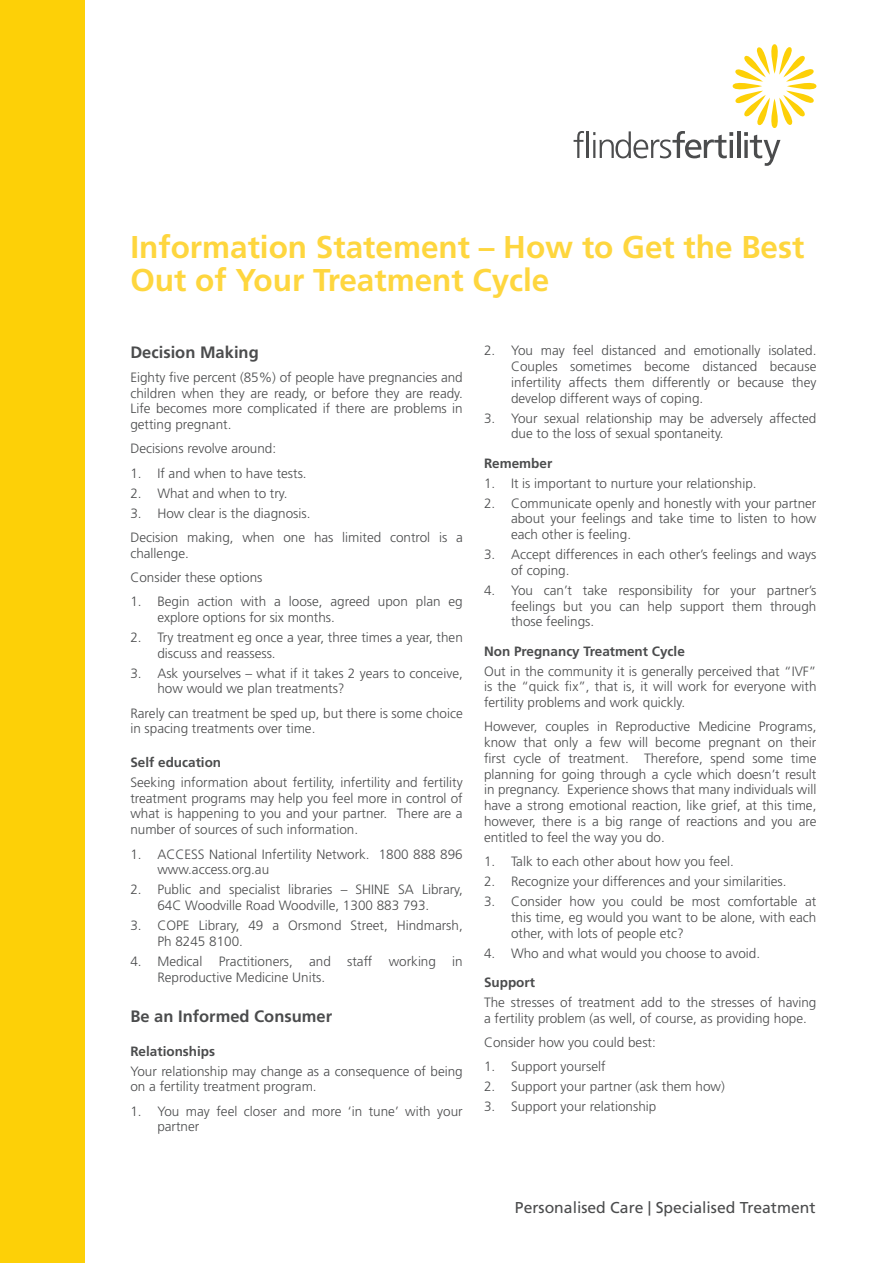
<style>
.page{position:relative;width:893px;height:1263px;background:#fff}
.page>*{position:absolute;margin:0;border:0;box-sizing:border-box;transform-origin:0 0}
.t1{font:700 31.5px/33px "Frutiger";color:#fed63e}
.t2{font:700 16.5px "Frutiger";color:#4b4c4d}
.t3{font:15.75px "Frutiger";color:#4b4c4d}
.t4{font:300 13.5px/15.8px "Frutiger";color:#4b4c4d}
.t5{font:700 13.5px "Frutiger";color:#4b4c4d}
.s1{font-size:14.55px}
</style>
<div class="page">
<div style="left:0;top:0;width:85px;height:1263px;background:#fdd007"></div>
<svg style="left:574px;top:131px;width:10px;height:27px"></svg>
<hr style="left:587px;top:131px;width:2px;height:27px;background:#4b4c4d">
<svg style="left:593px;top:44px;width:223px;height:122px"></svg>
<h1 class="t1" style="left:130px;top:230px;width:675px">Information Statement – How to Get the Best<br>Out of Your Treatment Cycle</h1>
<p class="t2" style="left:130px;top:342px;width:130px">Decision Making</p>
<p class="t4" style="left:130px;top:369px;width:334px;text-align:justify">Eighty five percent (85%) of people have pregnancies and children when they are ready, or before they are ready.<br>Life becomes more complicated if there are problems in getting pregnant.</p>
<p class="t4" style="left:130px;top:441px;width:147px">Decisions revolve around:</p>
<p class="t4" style="left:130px;top:465px;width:178px">1. If and when to have tests.</p>
<p class="t4" style="left:130px;top:485px;width:159px">2. What and when to try.</p>
<p class="t4" style="left:130px;top:501px;width:334px;line-height:24.3px">3. How clear is the diagnosis.<br>Decision making, when one has limited control is a</p>
<p class="t4" style="left:130px;top:541px;width:134px;line-height:24.3px">challenge.<br>Consider these options</p>
<p class="t4" style="left:157px;top:594px;width:307px;text-indent:-27px">1. Begin action with a loose, agreed upon plan eg explore options for six months.</p>
<p class="t4" style="left:157px;top:630px;width:307px;text-indent:-27px">2. Try treatment eg once a year, three times a year, then discuss and reassess.</p>
<p class="t4" style="left:157px;top:665px;width:307px;text-indent:-27px">3. Ask yourselves – what if it takes 2 years to conceive, how would we plan treatments?</p>
<p class="t4" style="left:130px;top:705px;width:334px">Rarely can treatment be sped up, but there is some choice in spacing treatments over time.</p>
<p class="t5" style="left:130px;top:754px;width:92px">Self education</p>
<p class="t4" style="left:130px;top:775px;width:334px;text-align:justify">Seeking information about fertility, infertility and fertility treatment programs may help you feel more in control of what is happening to you and your partner. There are a number of sources of such information.</p>
<p class="t4" style="left:157px;top:846px;width:307px;text-indent:-27px">1. ACCESS National Infertility Network. 1800 888 896 www.access.org.au</p>
<p class="t4" style="left:130px;top:882px;width:334px;text-align:center">2. Public and specialist libraries – SHINE SA Library,<br>64C Woodville Road Woodville, 1300 883 793.</p>
<p class="t4" style="left:157px;top:918px;width:307px;text-indent:-27px">3. COPE Library, 49 a Orsmond Street, Hindmarsh,<br>Ph 8245 8100.</p>
<p class="t4" style="left:157px;top:953px;width:307px;text-indent:-27px">4. Medical Practitioners, and staff working in<br>Reproductive Medicine Units.</p>
<p class="t2" style="left:130px;top:1007px;width:203px">Be an Informed Consumer</p>
<p class="t5" style="left:130px;top:1043px;width:86px">Relationships</p>
<p class="t4" style="left:130px;top:1063px;width:334px">Your relationship may change as a consequence of being on a fertility treatment program.</p>
<p class="t4" style="left:157px;top:1103px;width:307px;text-indent:-27px">1. You may feel closer and more ‘in tune’ with your partner</p>
<p class="t4" style="left:511px;top:343px;width:307px;text-align:justify;text-indent:-27px">2. You may feel distanced and emotionally isolated.<br>Couples sometimes become distanced because infertility affects them differently or because they develop different ways of coping.</p>
<p class="t4" style="left:511px;top:410px;width:307px;text-indent:-27px">3. Your sexual relationship may be adversely affected due to the loss of sexual spontaneity.</p>
<p class="t5" style="left:484px;top:455px;width:70px">Remember</p>
<p class="t4" style="left:484px;top:475px;width:274px">1. It is important to nurture your relationship.</p>
<p class="t4" style="left:511px;top:495px;width:307px;text-align:justify;text-indent:-27px">2. Communicate openly and honestly with your partner about your feelings and take time to listen to how each other is feeling.</p>
<p class="t4" style="left:511px;top:547px;width:307px;text-indent:-27px">3. Accept differences in each other’s feelings and ways of coping.</p>
<p class="t4" style="left:511px;top:583px;width:307px;text-align:justify;text-indent:-27px">4. You can’t take responsibility for your partner’s feelings but you can help support them through those feelings.</p>
<p class="t5" style="left:484px;top:643px;width:202px">Non Pregnancy Treatment Cycle</p>
<p class="t4" style="left:484px;top:663px;width:334px;text-align:justify">Out in the community it is generally perceived that “IVF” is the “quick fix”, that is, it will work for everyone with fertility problems and work quickly.</p>
<p class="t4" style="left:484px;top:719px;width:334px;text-align:justify">However, couples in Reproductive Medicine Programs, know that only a few will become pregnant on their first cycle of treatment. Therefore, spend some time planning for going through a cycle which doesn’t result in pregnancy. Experience shows that many individuals will have a strong emotional reaction, like grief, at this time, however, there is a big range of reactions and you are entitled to feel the way you do.</p>
<p class="t4" style="left:484px;top:854px;width:251px">1. Talk to each other about how you feel.</p>
<p class="t4" style="left:484px;top:874px;width:304px">2. Recognize your differences and your similarities.</p>
<p class="t4" style="left:511px;top:894px;width:307px;text-align:justify;text-indent:-27px">3. Consider how you could be most comfortable at this time, eg would you want to be alone, with each other, with lots of people etc?</p>
<p class="t4" style="left:484px;top:945px;width:278px">4. Who and what would you choose to avoid.</p>
<p class="t5" style="left:484px;top:974px;width:53px">Support</p>
<p class="t4" style="left:484px;top:994px;width:334px">The stresses of treatment add to the stresses of having a fertility problem (as well, of course, as providing hope.</p>
<p class="t4" style="left:484px;top:1034px;width:173px">Consider how you could best:</p>
<p class="t4" style="left:484px;top:1059px;width:123px">1. Support yourself</p>
<p class="t4" style="left:484px;top:1079px;width:242px">2. Support your partner (ask them how)</p>
<p class="t4" style="left:484px;top:1099px;width:174px">3. Support your relationship</p>
<p class="t3" style="left:515px;top:1198px;width:302px">Personalised Care <span class="s1">|</span> Specialised Treatment</p>
</div>
